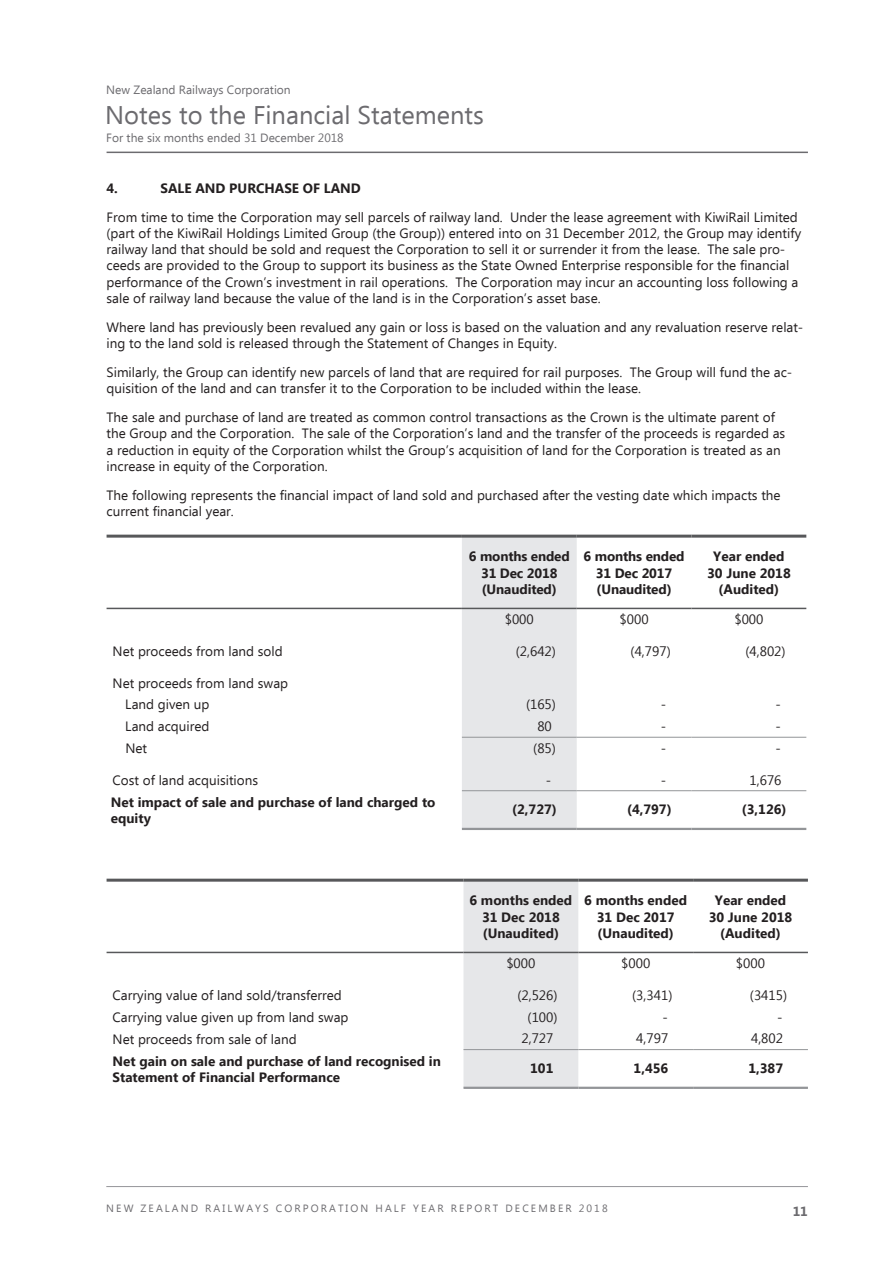
<style>
.page{position:relative;width:893px;height:1263px;background:#fff}
.page>*{position:absolute;margin:0;border:0;box-sizing:border-box;transform-origin:0 0}
.t1{font:25.5px "Ebrima";color:#6c6b6f}
.t2{font:13.5px/16.2px "Ebrima";color:#231f20}
.t3{font:700 13.5px/16.2px "Ebrima";color:#231f20;text-align:center}
.t4{font:700 13.2px "Ebrima";color:#6c6b6f}
.t5{font:12px "Ebrima";color:#6c6b6f}
.t6{font:10.5px "Ebrima";letter-spacing:.2em;color:#6c6b6f}
</style>
<div class="page">
<hr style="left:106px;top:1186px;width:702px;height:1px;background:#959599">
<hr style="left:107px;top:152px;width:701px;height:1px;background:#6c6b6f">
<div style="left:462px;top:538px;width:115px;height:290px;background:#e6e7e9"></div>
<hr style="left:107px;top:535px;width:355px;height:3px;background:#57585a">
<hr style="left:462px;top:535px;width:115px;height:3px;background:#57585a">
<hr style="left:577px;top:535px;width:114px;height:3px;background:#57585a">
<hr style="left:691px;top:535px;width:115px;height:3px;background:#57585a">
<hr style="left:107px;top:608px;width:355px;height:1px;background:#57585a">
<hr style="left:462px;top:608px;width:115px;height:1px;background:#57585a">
<hr style="left:577px;top:608px;width:114px;height:1px;background:#57585a">
<hr style="left:691px;top:608px;width:115px;height:1px;background:#57585a">
<hr style="left:462px;top:737px;width:115px;height:1px;background:#939598">
<hr style="left:577px;top:737px;width:114px;height:1px;background:#939598">
<hr style="left:691px;top:737px;width:115px;height:1px;background:#939598">
<hr style="left:462px;top:828px;width:115px;height:2px;background:#939598">
<hr style="left:577px;top:828px;width:114px;height:2px;background:#939598">
<hr style="left:691px;top:828px;width:115px;height:2px;background:#939598">
<hr style="left:462px;top:790px;width:115px;height:1px;background:#939598">
<hr style="left:577px;top:790px;width:114px;height:1px;background:#939598">
<hr style="left:691px;top:790px;width:115px;height:1px;background:#939598">
<div style="left:463px;top:882px;width:115px;height:205px;background:#e6e7e9"></div>
<hr style="left:107px;top:879px;width:356px;height:3px;background:#57585a">
<hr style="left:463px;top:879px;width:115px;height:3px;background:#57585a">
<hr style="left:578px;top:879px;width:115px;height:3px;background:#57585a">
<hr style="left:693px;top:879px;width:115px;height:3px;background:#57585a">
<hr style="left:107px;top:952px;width:356px;height:1px;background:#57585a">
<hr style="left:463px;top:952px;width:115px;height:1px;background:#57585a">
<hr style="left:578px;top:952px;width:115px;height:1px;background:#57585a">
<hr style="left:693px;top:952px;width:115px;height:1px;background:#57585a">
<hr style="left:463px;top:1087px;width:115px;height:2px;background:#939598">
<hr style="left:578px;top:1087px;width:115px;height:2px;background:#939598">
<hr style="left:693px;top:1087px;width:115px;height:2px;background:#939598">
<hr style="left:463px;top:1049px;width:115px;height:1px;background:#939598">
<hr style="left:578px;top:1049px;width:115px;height:1px;background:#939598">
<hr style="left:693px;top:1049px;width:115px;height:1px;background:#939598">
<p class="t5" style="left:106px;top:81px;width:186px">New Zealand Railways Corporation</p>
<h1 class="t1" style="left:105px;top:96px;width:380px">Notes to the Financial Statements</h1>
<p class="t5" style="left:106px;top:129px;width:239px">For the six months ended 31 December 2018</p>
<p class="t3" style="left:107px;top:181px;width:13px">4.</p>
<p class="t3" style="left:161px;top:181px;width:202px">SALE AND PURCHASE OF LAND</p>
<p class="t2" style="left:107px;top:210px;width:696px">From time to time the Corporation may sell parcels of railway land. Under the lease agreement with KiwiRail Limited (part of the KiwiRail Holdings Limited Group (the Group)) entered into on 31 December 2012, the Group may identify railway land that should be sold and request the Corporation to sell it or surrender it from the lease. The sale pro&shy;ceeds are provided to the Group to support its business as the State Owned Enterprise responsible for the financial performance of the Crown’s investment in rail operations. The Corporation may incur an accounting loss following a sale of railway land because the value of the land is in the Corporation’s asset base.</p>
<p class="t2" style="left:107px;top:320px;width:698px">Where land has previously been revalued any gain or loss is based on the valuation and any revaluation reserve relat&shy;ing to the land sold is released through the Statement of Changes in Equity.</p>
<p class="t2" style="left:107px;top:365px;width:687px">Similarly, the Group can identify new parcels of land that are required for rail purposes. The Group will fund the ac&shy;quisition of the land and can transfer it to the Corporation to be included within the lease.</p>
<p class="t2" style="left:107px;top:410px;width:680px">The sale and purchase of land are treated as common control transactions as the Crown is the ultimate parent of the Group and the Corporation. The sale of the Corporation’s land and the transfer of the proceeds is regarded as a reduction in equity of the Corporation whilst the Group’s acquisition of land for the Corporation is treated as an increase in equity of the Corporation.</p>
<p class="t2" style="left:107px;top:488px;width:675px">The following represents the financial impact of land sold and purchased after the vesting date which impacts the current financial year.</p>
<p class="t3" style="left:469px;top:549px;width:103px">6 months ended<br>31 Dec 2018 (Unaudited)</p>
<p class="t3" style="left:584px;top:549px;width:103px">6 months ended<br>31 Dec 2017 (Unaudited)</p>
<p class="t3" style="left:707px;top:549px;width:85px">Year ended<br>30 June 2018 (Audited)</p>
<p class="t2" style="left:505px;top:612px;width:31px">$000</p>
<p class="t2" style="left:620px;top:612px;width:31px">$000</p>
<p class="t2" style="left:734px;top:612px;width:31px">$000</p>
<p class="t2" style="left:113px;top:644px;width:172px">Net proceeds from land sold</p>
<p class="t2" style="left:516px;top:644px;width:42px">(2,642)</p>
<p class="t2" style="left:631px;top:644px;width:42px">(4,797)</p>
<p class="t2" style="left:745px;top:644px;width:42px">(4,802)</p>
<p class="t2" style="left:125px;top:673px;width:164px;line-height:21.9px;text-indent:-13px">Net proceeds from land swap<br>Land given up</p>
<p class="t2" style="left:526px;top:697px;width:31px">(165)</p>
<p class="t2" style="left:661px;top:697px;width:7px">-</p>
<p class="t2" style="left:775px;top:697px;width:7px">-</p>
<p class="t2" style="left:125px;top:719px;width:86px">Land acquired</p>
<p class="t2" style="left:537px;top:719px;width:16px">80</p>
<p class="t2" style="left:661px;top:719px;width:7px">-</p>
<p class="t2" style="left:775px;top:719px;width:7px">-</p>
<p class="t2" style="left:125px;top:741px;width:23px">Net</p>
<p class="t2" style="left:533px;top:741px;width:24px">(85)</p>
<p class="t2" style="left:661px;top:741px;width:7px">-</p>
<p class="t2" style="left:775px;top:741px;width:7px">-</p>
<p class="t2" style="left:113px;top:773px;width:147px">Cost of land acquisitions</p>
<p class="t2" style="left:546px;top:772px;width:7px">-</p>
<p class="t2" style="left:661px;top:772px;width:7px">-</p>
<p class="t2" style="left:749px;top:772px;width:34px">1,676</p>
<p class="t3" style="left:111px;top:794px;width:326px;text-align:left">Net impact of sale and purchase of land charged to equity</p>
<p class="t3" style="left:512px;top:802px;width:46px">(2,727)</p>
<p class="t3" style="left:627px;top:802px;width:46px">(4,797)</p>
<p class="t3" style="left:742px;top:802px;width:46px">(3,126)</p>
<p class="t3" style="left:469px;top:893px;width:104px">6 months ended<br>31 Dec 2018 (Unaudited)</p>
<p class="t3" style="left:584px;top:893px;width:104px">6 months ended<br>31 Dec 2017 (Unaudited)</p>
<p class="t3" style="left:709px;top:893px;width:85px">Year ended<br>30 June 2018 (Audited)</p>
<p class="t2" style="left:506px;top:956px;width:31px">$000</p>
<p class="t2" style="left:621px;top:956px;width:31px">$000</p>
<p class="t2" style="left:736px;top:956px;width:31px">$000</p>
<p class="t2" style="left:113px;top:988px;width:231px">Carrying value of land sold/transferred</p>
<p class="t2" style="left:517px;top:988px;width:42px">(2,526)</p>
<p class="t2" style="left:632px;top:988px;width:42px">(3,341)</p>
<p class="t2" style="left:750px;top:988px;width:39px">(3415)</p>
<p class="t2" style="left:113px;top:1010px;width:237px">Carrying value given up from land swap</p>
<p class="t2" style="left:528px;top:1010px;width:31px">(100)</p>
<p class="t2" style="left:662px;top:1010px;width:7px">-</p>
<p class="t2" style="left:777px;top:1010px;width:7px">-</p>
<p class="t2" style="left:113px;top:1031px;width:186px">Net proceeds from sale of land</p>
<p class="t2" style="left:521px;top:1031px;width:34px">2,727</p>
<p class="t2" style="left:636px;top:1031px;width:34px">4,797</p>
<p class="t2" style="left:751px;top:1031px;width:34px">4,802</p>
<p class="t3" style="left:113px;top:1053px;width:330px;text-align:left">Net gain on sale and purchase of land recognised in<br>Statement of Financial Performance</p>
<p class="t3" style="left:530px;top:1061px;width:25px">101</p>
<p class="t3" style="left:634px;top:1061px;width:36px">1,456</p>
<p class="t3" style="left:748px;top:1061px;width:36px">1,387</p>
<p class="t6" style="left:106px;top:1200px;width:503px">NEW ZEALAND RAILWAYS CORPORATION HALF YEAR REPORT DECEMBER 2018</p>
<p class="t4" style="left:793px;top:1201px;width:17px">11</p>
</div>
